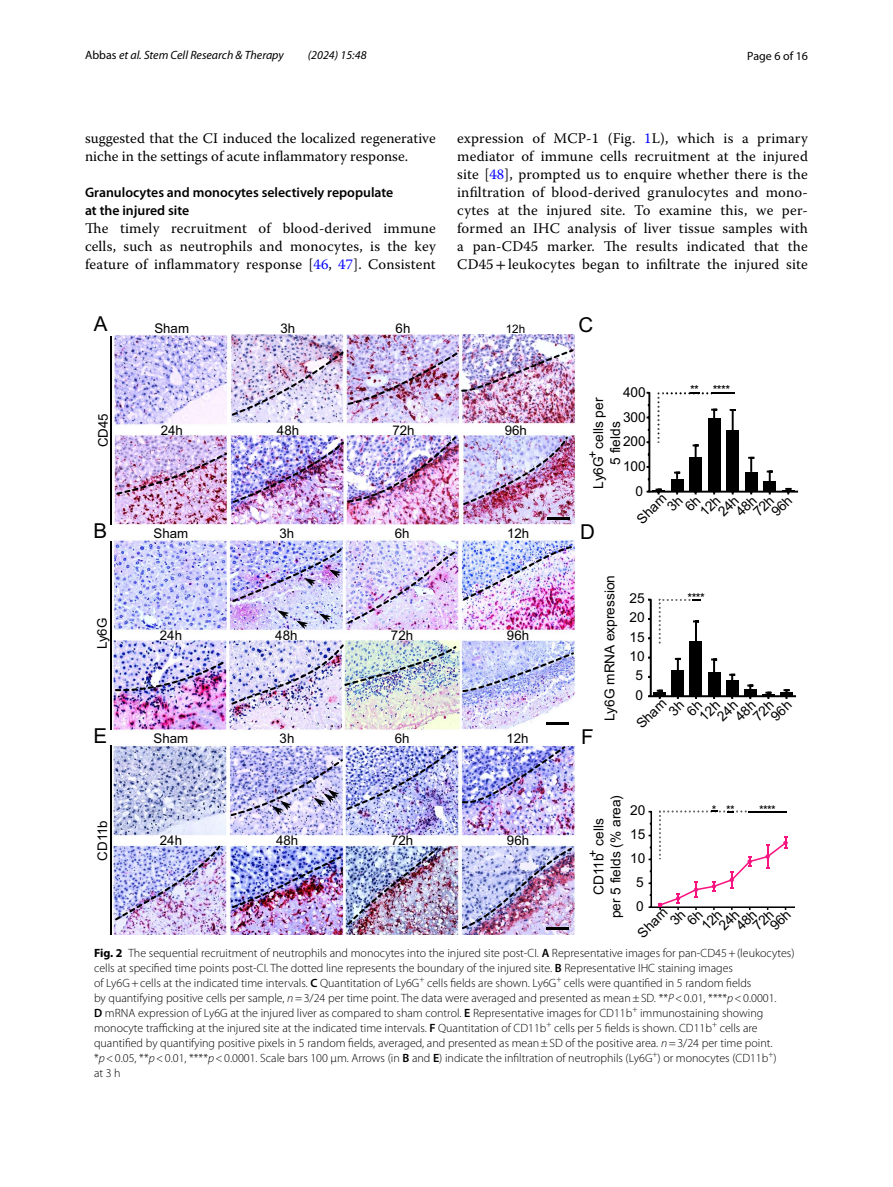
<style>
.page{position:relative;width:893px;height:1187px;background:#fff}
.page>*{position:absolute;margin:0;border:0;box-sizing:border-box;transform-origin:0 0}
.t1{font:20.55px "Arial MT7";color:#000}
.t2{font:20.55px "Arial MT6";color:#000}
.t3{font:14.7px/18px "Warnock Pro";letter-spacing:.01em;color:#000;text-align:justify}
.t4{font:600 13.8px/18px "Myriad Pro";color:#000}
.t5{font:13.65px/14px "Arial MT6";color:#000}
.t6{font:13.65px/17.1px "Arial MT7";color:#000;text-align:center}
.t7{font:13.35px "Arial MT7";color:#000}
.t8{font:13.35px "Arial MT6";color:#000}
.t9{font:12.75px "Arial MT6";color:#000}
.t10{font:12.75px "Arial MT7";color:#000}
.t11{font:300 12px/15px "Myriad Pro";color:#000}
.t12{font:italic 12px "Myriad Pro";color:#000}
.t13{font:12px "Myriad Pro";color:#000}
.t14{font:11.7px "Arial MT7";color:#000}
.t15{font:10.8px "Arial Bold MT4";color:#000}
.t16{font:10.65px "Arial Bold MT4";color:#000}
.t17{font:10.5px "Arial Bold MT4";color:#000}
.s1{font-style:normal}
.s2{color:#00f}
.s3{font-family:"STIX"}
.s4{font-weight:700}
.s5{font-weight:600}
.s6{font-style:italic}
</style>
<div class="page">
<img style="left:110px;top:335px;width:465px;height:599px">
<hr style="left:650px;top:599px;width:2px;height:97px;background:#000">
<hr style="left:654px;top:692px;width:12px;height:4px;background:#000">
<div style="left:672px;top:670px;width:12px;height:26px;background:#000"></div>
<div style="left:690px;top:641px;width:12px;height:55px;background:#000"></div>
<hr style="left:650px;top:695px;width:146px;height:2px;background:#000">
<svg style="left:657px;top:689px;width:6px;height:10px"></svg>
<svg style="left:659px;top:598px;width:42px;height:45px"></svg>
<hr style="left:651px;top:906px;width:144px;height:1px;background:#000">
<hr style="left:650px;top:811px;width:2px;height:96px;background:#000">
<hr style="left:110px;top:745px;width:1px;height:189px;background:#000">
<img style="left:462px;top:847px;width:110px;height:82px">
<img style="left:232px;top:847px;width:206px;height:78px">
<img style="left:115px;top:845px;width:105px;height:75px">
<img style="left:231px;top:746px;width:334px;height:70px">
<div style="left:671px;top:479px;width:12px;height:12px;background:#000"></div>
<svg style="left:674px;top:471px;width:6px;height:8px"></svg>
<div style="left:689px;top:457px;width:13px;height:34px;background:#000"></div>
<div style="left:708px;top:418px;width:12px;height:73px;background:#000"></div>
<div style="left:726px;top:430px;width:13px;height:61px;background:#000"></div>
<svg style="left:730px;top:409px;width:6px;height:21px"></svg>
<div style="left:745px;top:472px;width:12px;height:19px;background:#000"></div>
<svg style="left:748px;top:457px;width:6px;height:15px"></svg>
<div style="left:764px;top:481px;width:12px;height:10px;background:#000"></div>
<svg style="left:767px;top:470px;width:6px;height:11px"></svg>
<hr style="left:649px;top:490px;width:149px;height:2px;background:#000">
<hr style="left:648px;top:392px;width:2px;height:100px;background:#000">
<hr style="left:712px;top:392px;width:23px;height:2px;background:#000">
<svg style="left:657px;top:392px;width:60px;height:65px"></svg>
<hr style="left:110px;top:336px;width:1px;height:188px;background:#000">
<img style="left:232px;top:349px;width:342px;height:67px">
<img style="left:233px;top:436px;width:223px;height:67px">
<hr style="left:547px;top:517px;width:23px;height:3px;background:#000">
<img style="left:463px;top:436px;width:105px;height:69px">
<img style="left:116px;top:452px;width:111px;height:43px">
<hr style="left:110px;top:541px;width:1px;height:188px;background:#000">
<hr style="left:547px;top:722px;width:22px;height:2px;background:#000">
<img style="left:462px;top:652px;width:112px;height:40px">
<img style="left:115px;top:661px;width:109px;height:30px">
<img style="left:231px;top:644px;width:225px;height:60px">
<img style="left:463px;top:546px;width:109px;height:54px">
<img style="left:232px;top:548px;width:223px;height:81px">
<svg style="left:675px;top:658px;width:117px;height:41px"></svg>
<svg style="left:658px;top:810px;width:133px;height:100px"></svg>
<svg style="left:647px;top:488px;width:147px;height:7px"></svg>
<p class="t12" style="left:85px;top:48px;width:200px"><span class="s1">Abbas</span> et al. Stem Cell Research &amp; Therapy</p>
<p class="t12" style="left:308px;top:48px;width:60px">(2024) 15:48</p>
<p class="t13" style="left:747px;top:48px;width:62px">Page 6 of 16</p>
<p class="t3" style="left:85px;top:128px;width:352px">suggested that the CI induced the localized regenerative niche in the settings of acute inflammatory response.</p>
<p class="t4" style="left:85px;top:183px;width:310px">Granulocytes and monocytes selectively repopulate at the injured site</p>
<p class="t3" style="left:85px;top:218px;width:352px">The timely recruitment of blood-derived immune cells, such as neutrophils and monocytes, is the key feature of inflammatory response [<span class="s2">46</span>, <span class="s2">47</span>]. Consistent</p>
<p class="t3" style="left:457px;top:128px;width:352px">expression of MCP-1 (Fig. <span class="s2">1</span>L), which is a primary mediator of immune cells recruitment at the injured site [<span class="s2">48</span>], prompted us to enquire whether there is the infiltration of blood-derived granulocytes and mono&shy;cytes at the injured site. To examine this, we per&shy;formed an IHC analysis of liver tissue samples with a pan-CD45 marker. The results indicated that the CD45<span class="s3">+</span>leukocytes began to infiltrate the injured site</p>
<h1 class="t1" style="left:94px;top:310px;width:15px">A</h1>
<p class="t7" style="left:154px;top:319px;width:36px">Sham</p>
<p class="t7" style="left:280px;top:319px;width:16px">3h</p>
<p class="t7" style="left:396px;top:319px;width:16px">6h</p>
<p class="t14" style="left:506px;top:321px;width:21px">12h</p>
<h1 class="t1" style="left:579px;top:311px;width:16px">C</h1>
<p class="t7" style="left:94px;top:447px;width:36px;rotate:-90deg">CD45</p>
<h1 class="t1" style="left:94px;top:517px;width:15px">B</h1>
<p class="t7" style="left:161px;top:421px;width:24px">24h</p>
<p class="t7" style="left:277px;top:421px;width:24px">48h</p>
<p class="t7" style="left:392px;top:421px;width:24px">72h</p>
<p class="t7" style="left:505px;top:421px;width:24px">96h</p>
<p class="t7" style="left:154px;top:524px;width:36px">Sham</p>
<p class="t7" style="left:280px;top:524px;width:16px">3h</p>
<p class="t7" style="left:395px;top:524px;width:16px">6h</p>
<p class="t7" style="left:507px;top:524px;width:24px">12h</p>
<p class="t6" style="left:623px;top:383px;width:24px">400</p>
<p class="t15" style="left:690px;top:382px;width:10px">**</p>
<p class="t15" style="left:713px;top:382px;width:18px">****</p>
<p class="t6" style="left:590px;top:488px;width:93px;rotate:-90deg">Ly6G cells per<br>5 fields</p>
<p class="t6" style="left:623px;top:408px;width:24px">300</p>
<p class="t6" style="left:623px;top:433px;width:24px">200</p>
<p class="t10" style="left:589px;top:446px;width:9px">+</p>
<p class="t6" style="left:623px;top:458px;width:24px">100</p>
<p class="t6" style="left:635px;top:482px;width:9px">0</p>
<p class="t6" style="left:633px;top:515px;width:37px;rotate:-45deg">Sham</p>
<h1 class="t1" style="left:580px;top:518px;width:16px">D</h1>
<p class="t7" style="left:93px;top:649px;width:33px;rotate:-90deg">Ly6G</p>
<h1 class="t2" style="left:94px;top:722px;width:15px">E</h1>
<p class="t7" style="left:160px;top:626px;width:24px">24h</p>
<p class="t7" style="left:275px;top:626px;width:24px">48h</p>
<p class="t7" style="left:391px;top:626px;width:24px">72h</p>
<p class="t7" style="left:507px;top:626px;width:24px">96h</p>
<p class="t8" style="left:154px;top:729px;width:36px">Sham</p>
<p class="t8" style="left:280px;top:729px;width:16px">3h</p>
<p class="t8" style="left:395px;top:729px;width:16px">6h</p>
<p class="t8" style="left:506px;top:729px;width:24px">12h</p>
<h1 class="t2" style="left:581px;top:723px;width:14px">F</h1>
<p class="t5" style="left:603px;top:720px;width:147px;rotate:-90deg">Ly6G mRNA expression</p>
<p class="t5" style="left:629px;top:591px;width:17px">25</p>
<p class="t5" style="left:629px;top:611px;width:17px">20</p>
<p class="t5" style="left:629px;top:630px;width:17px">15</p>
<p class="t5" style="left:629px;top:649px;width:17px">10</p>
<p class="t5" style="left:636px;top:668px;width:9px">5</p>
<p class="t16" style="left:688px;top:589px;width:18px">****</p>
<p class="t5" style="left:636px;top:688px;width:9px">0</p>
<p class="t5" style="left:656px;top:698px;width:17px;text-indent:-32px;rotate:-45deg">Sham<br>3h</p>
<p class="t8" style="left:94px;top:860px;width:42px;rotate:-90deg">CD11b</p>
<p class="t8" style="left:160px;top:831px;width:24px">24h</p>
<p class="t8" style="left:276px;top:831px;width:24px">48h</p>
<p class="t8" style="left:391px;top:831px;width:24px">72h</p>
<p class="t8" style="left:507px;top:831px;width:24px">96h</p>
<p class="t5" style="left:590px;top:918px;width:125px;line-height:17.1px;text-align:center;rotate:-90deg">CD11b cells<br>per 5 fields (% area)</p>
<p class="t17" style="left:712px;top:802px;width:24px">* **</p>
<p class="t17" style="left:759px;top:802px;width:18px">****</p>
<p class="t5" style="left:630px;top:803px;width:17px">20</p>
<p class="t5" style="left:630px;top:827px;width:17px">15</p>
<p class="t9" style="left:589px;top:844px;width:9px">+</p>
<p class="t5" style="left:630px;top:851px;width:17px">10</p>
<p class="t5" style="left:636px;top:875px;width:9px">5</p>
<p class="t5" style="left:636px;top:899px;width:9px">0</p>
<p class="t5" style="left:658px;top:907px;width:17px;text-indent:-32px;rotate:-45deg">Sham<br>3h</p>
<p class="t5" style="left:689px;top:913px;width:24px;text-indent:-6px;rotate:-45deg">6h<br>12h</p>
<p class="t11" style="left:94px;top:945px;width:702px"><span class="s4">Fig. 2</span> The sequential recruitment of neutrophils and monocytes into the injured site post-CI. <span class="s5">A</span> Representative images for pan-CD45+(leukocytes) cells at specified time points post-CI. The dotted line represents the boundary of the injured site. <span class="s5">B</span> Representative IHC staining images<br>of Ly6G+cells at the indicated time intervals. <span class="s5">C</span> Quantitation of -Ly6G<sup>+</sup> cells fields are shown. Ly6G<sup>+</sup> cells were quantified in 5 random fields<br>by quantifying positive cells per sample, <span class="s6">n</span>=3/24 per time point. The data were averaged and presented as mean±SD. **<span class="s6">P</span>&lt;0.01, ****<span class="s6">p</span>&lt;0.0001.<br><span class="s5">D</span> mRNA expression of Ly6G at the injured liver as compared to sham control. <span class="s5">E</span> Representative images for -CD11b<sup>+</sup> immunostaining showing monocyte trafficking at the injured site at the indicated time intervals. <span class="s5">F</span> Quantitation of -CD11b<sup>+</sup> cells per 5 fields is shown. CD11b<sup>+</sup> cells are quantified by quantifying positive pixels in 5 random fields, averaged, and presented as mean±SD of the positive area. <span class="s6">n</span>=3/24 per time point. *<span class="s6">p</span>&lt;0.05, **<span class="s6">p</span>&lt;0.01, ****<span class="s6">p</span>&lt;0.0001. Scale bars 100 µm. Arrows (in <span class="s5">B</span> and <span class="s5">E</span>) indicate the infiltration of neutrophils (Ly6G<sup>+</sup>) or monocytes (CD11b<sup>+</sup>) at3h</p>
</div>
